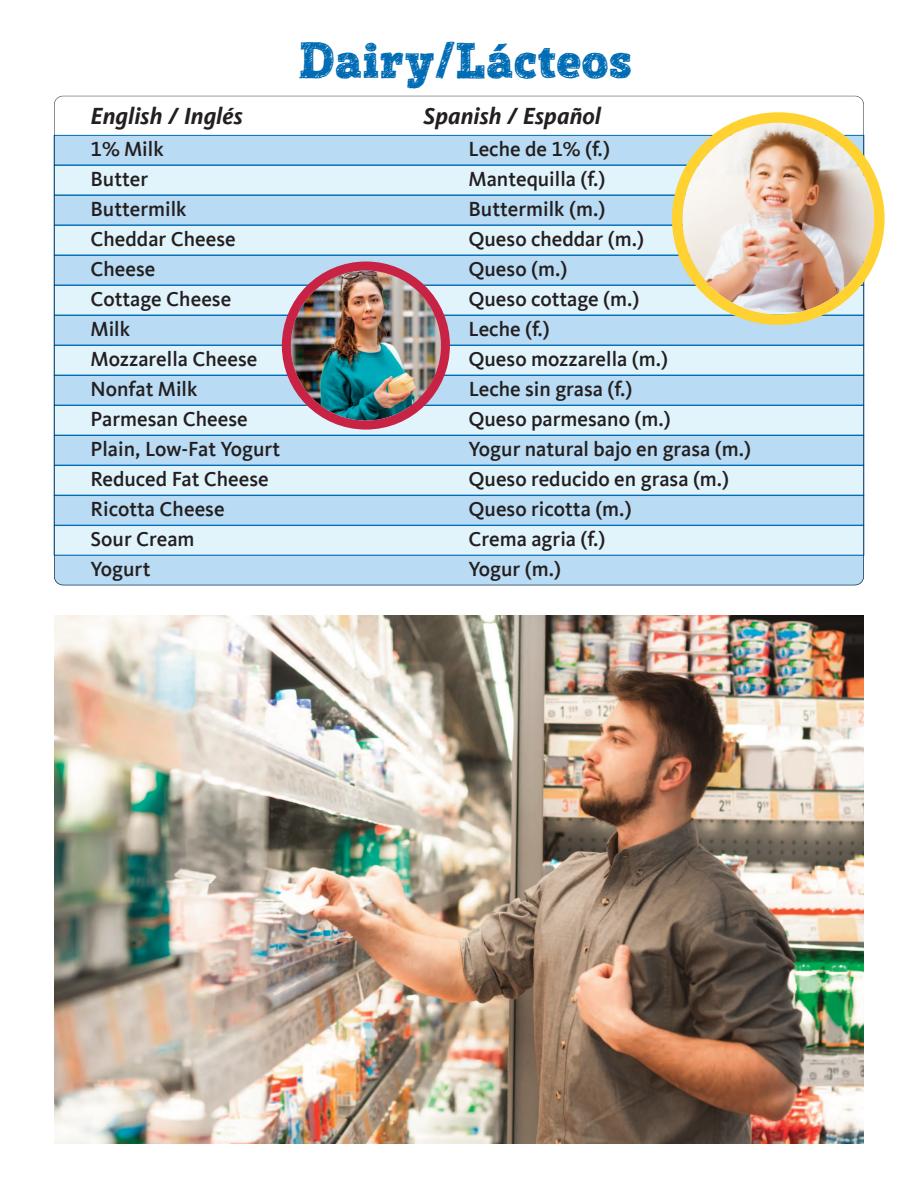
<style>
.page{position:relative;width:918px;height:1188px;background:#fff}
.page>*{position:absolute;margin:0;border:0;box-sizing:border-box;transform-origin:0 0}
.t1{font:49.5px "Posterizer KG Sketch";letter-spacing:.01em;color:#006cb4}
.t2{font:italic 700 24px "Kievit Offc";color:#231f20}
.t3{font:500 21px "Kievit Offc";color:#231f20}
</style>
<div class="page">
<svg style="left:54px;top:555px;width:810px;height:30px;background:#b1d5ef"></svg>
<div style="left:54px;top:136px;width:810px;height:29px;background:#b9dbf3"></div>
<div style="left:54px;top:135px;width:810px;height:30px;border:1px solid #006cb4"></div>
<div style="left:54px;top:166px;width:810px;height:29px;background:#e1f4fc"></div>
<div style="left:54px;top:165px;width:810px;height:30px;border:1px solid #006cb4"></div>
<div style="left:54px;top:196px;width:810px;height:29px;background:#b9dbf3"></div>
<div style="left:54px;top:195px;width:810px;height:30px;border:1px solid #006cb4"></div>
<div style="left:54px;top:226px;width:810px;height:29px;background:#e1f4fc"></div>
<div style="left:54px;top:225px;width:810px;height:30px;border:1px solid #006cb4"></div>
<div style="left:54px;top:256px;width:810px;height:29px;background:#b9dbf3"></div>
<div style="left:54px;top:255px;width:810px;height:30px;border:1px solid #006cb4"></div>
<div style="left:54px;top:286px;width:810px;height:29px;background:#e1f4fc"></div>
<div style="left:54px;top:285px;width:810px;height:30px;border:1px solid #006cb4"></div>
<div style="left:54px;top:316px;width:810px;height:29px;background:#b9dbf3"></div>
<div style="left:54px;top:315px;width:810px;height:30px;border:1px solid #006cb4"></div>
<div style="left:54px;top:346px;width:810px;height:29px;background:#e1f4fc"></div>
<div style="left:54px;top:345px;width:810px;height:30px;border:1px solid #006cb4"></div>
<div style="left:54px;top:376px;width:810px;height:29px;background:#b9dbf3"></div>
<div style="left:54px;top:375px;width:810px;height:30px;border:1px solid #006cb4"></div>
<div style="left:54px;top:406px;width:810px;height:29px;background:#e1f4fc"></div>
<div style="left:54px;top:405px;width:810px;height:30px;border:1px solid #006cb4"></div>
<div style="left:54px;top:436px;width:810px;height:29px;background:#b9dbf3"></div>
<div style="left:54px;top:435px;width:810px;height:30px;border:1px solid #006cb4"></div>
<div style="left:54px;top:466px;width:810px;height:29px;background:#e1f4fc"></div>
<div style="left:54px;top:465px;width:810px;height:30px;border:1px solid #006cb4"></div>
<div style="left:54px;top:496px;width:810px;height:29px;background:#b9dbf3"></div>
<div style="left:54px;top:495px;width:810px;height:30px;border:1px solid #006cb4"></div>
<div style="left:54px;top:526px;width:810px;height:29px;background:#e1f4fc"></div>
<div style="left:54px;top:525px;width:810px;height:30px;border:1px solid #006cb4"></div>
<img style="left:282px;top:261px;width:168px;height:169px">
<img style="left:54px;top:615px;width:810px;height:528px">
<img style="left:672px;top:112px;width:213px;height:213px">
<h1 class="t1" style="left:299px;top:32px;width:335px">Dairy/Lácteos</h1>
<p class="t2" style="left:91px;top:101px;width:154px">English / Inglés</p>
<p class="t2" style="left:424px;top:101px;width:179px">Spanish / Español</p>
<p class="t3" style="left:91px;top:136px;width:75px">1% Milk</p>
<p class="t3" style="left:469px;top:136px;width:143px">Leche de 1% (f.)</p>
<p class="t3" style="left:91px;top:166px;width:59px">Butter</p>
<p class="t3" style="left:469px;top:166px;width:138px">Mantequilla (f.)</p>
<p class="t3" style="left:91px;top:196px;width:98px">Buttermilk</p>
<p class="t3" style="left:469px;top:196px;width:138px">Buttermilk (m.)</p>
<p class="t3" style="left:91px;top:226px;width:147px">Cheddar Cheese</p>
<p class="t3" style="left:469px;top:226px;width:177px">Queso cheddar (m.)</p>
<p class="t3" style="left:91px;top:256px;width:67px">Cheese</p>
<p class="t3" style="left:469px;top:256px;width:100px">Queso (m.)</p>
<p class="t3" style="left:91px;top:286px;width:142px">Cottage Cheese</p>
<p class="t3" style="left:469px;top:286px;width:173px">Queso cottage (m.)</p>
<p class="t3" style="left:91px;top:316px;width:41px">Milk</p>
<p class="t3" style="left:469px;top:316px;width:83px">Leche (f.)</p>
<p class="t3" style="left:91px;top:346px;width:168px">Mozzarella Cheese</p>
<p class="t3" style="left:469px;top:346px;width:201px">Queso mozzarella (m.)</p>
<p class="t3" style="left:91px;top:376px;width:109px">Nonfat Milk</p>
<p class="t3" style="left:469px;top:376px;width:165px">Leche sin grasa (f.)</p>
<p class="t3" style="left:91px;top:406px;width:159px">Parmesan Cheese</p>
<p class="t3" style="left:469px;top:406px;width:204px">Queso parmesano (m.)</p>
<p class="t3" style="left:91px;top:436px;width:191px">Plain, Low-Fat Yogurt</p>
<p class="t3" style="left:469px;top:436px;width:284px">Yogur natural bajo en grasa (m.)</p>
<p class="t3" style="left:91px;top:466px;width:180px">Reduced Fat Cheese</p>
<p class="t3" style="left:469px;top:466px;width:262px">Queso reducido en grasa (m.)</p>
<p class="t3" style="left:91px;top:496px;width:136px">Ricotta Cheese</p>
<p class="t3" style="left:469px;top:496px;width:165px">Queso ricotta (m.)</p>
<p class="t3" style="left:91px;top:526px;width:106px">Sour Cream</p>
<p class="t3" style="left:469px;top:526px;width:138px">Crema agria (f.)</p>
<p class="t3" style="left:91px;top:556px;width:61px">Yogurt</p>
<p class="t3" style="left:469px;top:556px;width:94px">Yogur (m.)</p>
</div>
